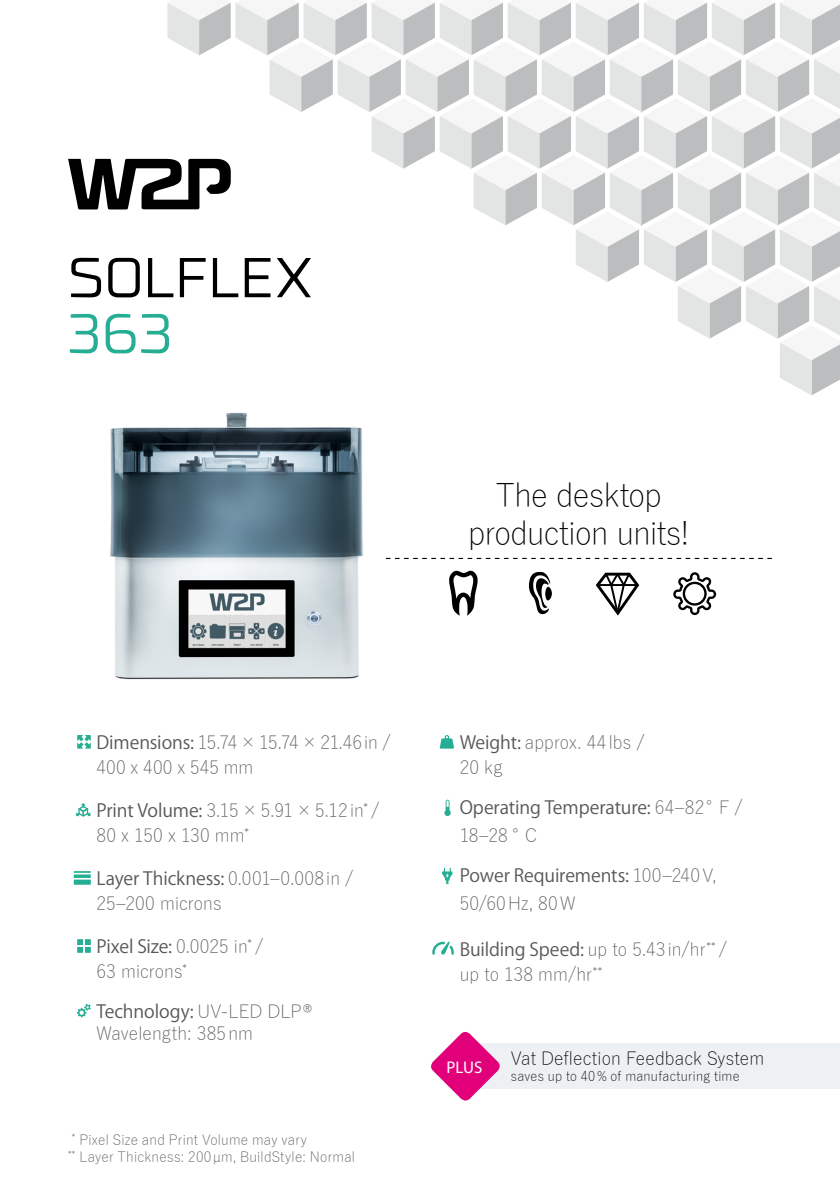
<style>
.page{position:relative;width:840px;height:1191px;background:#fff}
.page>*{position:absolute;margin:0;border:0;box-sizing:border-box;transform-origin:0 0}
.t1{font:300 56px "RB No 3.1";letter-spacing:.01em;color:#000}
.t2{font:300 56px "RB No 3.1";color:#25ae93}
.t3{font:300 32px/38.4px "Yu Gothic";letter-spacing:-.015em;color:#000;text-align:center}
.t4{font:300 18px/25.2px "Yu Gothic";letter-spacing:.005em;color:#58585a}
.t5{font:18px "Koz Go Pr 6 N";letter-spacing:-.005em;color:#58585a}
.t6{font:300 18px "Yu Gothic";letter-spacing:.01em;color:#000}
.t7{font:16.8px "Myriad Pro";color:#fff}
.t8{font:300 14px/16.8px "Yu Gothic";letter-spacing:.02em;color:#58585a}
.t9{font:300 13.2px "Yu Gothic";letter-spacing:.02em;color:#000}
.s1{font-family:"Koz Go Pr 6 N";font-weight:400}
.s2{font-family:"Yu Gothic";font-weight:300}
</style>
<div class="page">
<img style="left:110px;top:412px;width:253px;height:268px">
<svg style="left:77px;top:735px;width:14px;height:13px"></svg>
<svg style="left:76px;top:803px;width:15px;height:13px"></svg>
<svg style="left:74px;top:871px;width:17px;height:2px"></svg>
<svg style="left:74px;top:874px;width:17px;height:4px"></svg>
<div style="left:74px;top:879px;width:17px;height:5px;background:#25ae93"></div>
<svg style="left:77px;top:939px;width:14px;height:13px"></svg>
<svg style="left:77px;top:1004px;width:14px;height:13px"></svg>
<svg style="left:439px;top:735px;width:15px;height:13px"></svg>
<svg style="left:444px;top:799px;width:6px;height:17px"></svg>
<svg style="left:442px;top:867px;width:10px;height:17px"></svg>
<svg style="left:432px;top:941px;width:22px;height:14px"></svg>
<svg style="left:386px;top:558px;width:385px;height:1px"></svg>
<svg style="left:449px;top:571px;width:29px;height:45px"></svg>
<svg style="left:528px;top:571px;width:23px;height:44px"></svg>
<svg style="left:595px;top:572px;width:45px;height:44px"></svg>
<hr style="left:597px;top:584px;width:39px;height:2px;background:#000">
<svg style="left:673px;top:572px;width:42px;height:43px"></svg>
<svg style="left:68px;top:2px;width:771px;height:393px"></svg>
<div style="left:459px;top:1043px;width:380px;height:46px;background:#edf1f3"></div>
<svg style="left:431px;top:1031px;width:69px;height:70px"></svg>
<h1 class="t1" style="left:68px;top:236px;width:246px">SOLFLEX</h1>
<h1 class="t2" style="left:68px;top:292px;width:107px">363</h1>
<h2 class="t3" style="left:468px;top:471px;width:223px">The desktop production units!</h2>
<p class="t4" style="left:96px;top:727px;width:295px"><span class="s1">Dimensions:</span> 15.74×15.74×21.46in /<br>400 x 400 x 545 mm</p>
<p class="t4" style="left:96px;top:795px;width:284px"><span class="s1">Print Volume:</span> 3.15×5.91×5.12in<sup>*</sup> /<br>80 x 150 x 130 mm<sup>*</sup></p>
<p class="t5" style="left:96px;top:868px;width:258px">Layer Thickness: <span class="s2">0.001–0.008 in /</span></p>
<p class="t4" style="left:96px;top:888px;width:127px">25–200 microns</p>
<p class="t5" style="left:96px;top:936px;width:168px">Pixel Size: <span class="s2">0.0025 in</span><sup>*</sup> <span class="s2">/</span></p>
<p class="t4" style="left:96px;top:956px;width:92px">63 microns<sup>*</sup></p>
<p class="t5" style="left:96px;top:1001px;width:217px">Technology: <span class="s2">UV-LED DLP®</span></p>
<p class="t4" style="left:96px;top:1018px;width:158px">Wavelength: 385nm</p>
<p class="t8" style="left:68px;top:1129px;width:288px"><sup>*</sup> Pixel Size and Print Volume may vary<br><sup>**</sup> Layer Thickness: 200 µm, BuildStyle: Normal</p>
<p class="t4" style="left:459px;top:727px;width:186px"><span class="s1">Weight:</span> approx. 44 lbs /<br>20 kg</p>
<p class="t5" style="left:459px;top:797px;width:284px">Operating Temperature: <span class="s2">64–82 °F /</span></p>
<p class="t4" style="left:459px;top:820px;width:79px">18–28 °C</p>
<p class="t5" style="left:459px;top:865px;width:258px">Power Requirements: <span class="s2">100–240 V,</span></p>
<p class="t4" style="left:459px;top:888px;width:117px">50/60 Hz, 80 W</p>
<p class="t5" style="left:459px;top:939px;width:269px">Building Speed: <span class="s2">up to 5.43 in/hr</span><sup>**</sup> <span class="s2">/</span></p>
<p class="t4" style="left:459px;top:959px;width:144px">up to 138 mm/hr<sup>**</sup></p>
<p class="t7" style="left:446px;top:1056px;width:37px">PLUS</p>
<p class="t6" style="left:510px;top:1041px;width:255px">Vat Deflection Feedback System</p>
<p class="t9" style="left:510px;top:1064px;width:230px">saves up to 40 % of manufacturing time</p>
</div>
